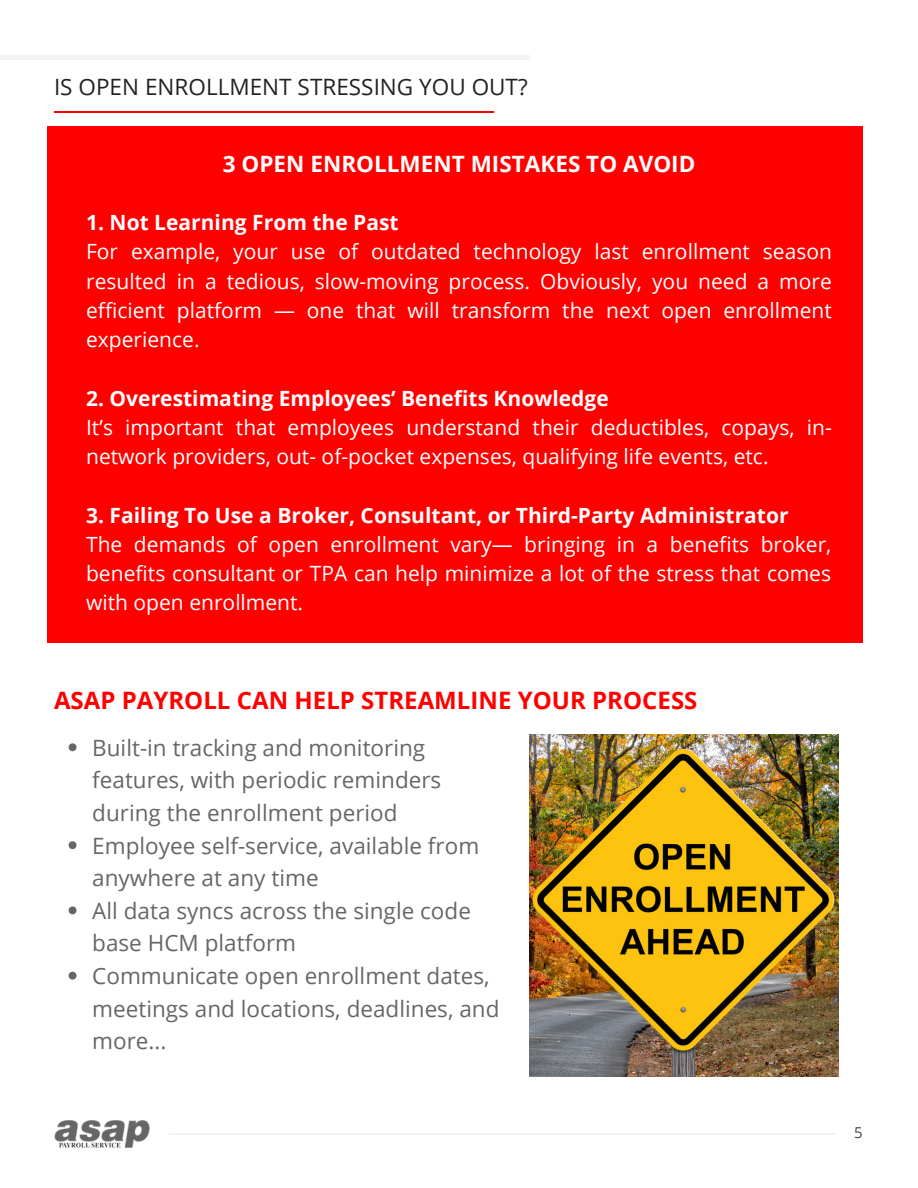
<style>
.page{position:relative;width:918px;height:1188px;background:#fff}
.page>*{position:absolute;margin:0;border:0;box-sizing:border-box;transform-origin:0 0}
.t1{font:700 24px "Open Sans";color:#fe0000}
.t2{font:22.5px/32.7px "Open Sans";color:#666}
.t3{font:22.5px "Open Sans";color:#222}
.t4{font:700 22.5px "Open Sans";color:#fff}
.t5{font:21px/29.2px "Open Sans";color:#fff;text-align:justify}
.t6{font:700 21px "Open Sans";color:#fff}
.t7{font:15px "Open Sans";color:#444}
</style>
<div class="page">
<img style="left:54px;top:1120px;width:96px;height:28px">
<hr style="left:0;top:56px;width:529px;height:4px;background:#f2f2f2">
<hr style="left:54px;top:111px;width:439px;height:1px;background:#fe0000">
<hr style="left:169px;top:1133px;width:666px;height:2px;background:#f2f2f2">
<div style="left:47px;top:126px;width:816px;height:516px;background:#fe0000"></div>
<img style="left:529px;top:734px;width:310px;height:342px">
<svg style="left:69px;top:743px;width:7px;height:8px"></svg>
<svg style="left:69px;top:841px;width:7px;height:8px"></svg>
<svg style="left:69px;top:906px;width:7px;height:8px"></svg>
<svg style="left:69px;top:972px;width:7px;height:8px"></svg>
<p class="t3" style="left:54px;top:71px;width:475px">IS OPEN ENROLLMENT STRESSING YOU OUT?</p>
<p class="t4" style="left:223px;top:148px;width:474px">3 OPEN ENROLLMENT MISTAKES TO AVOID</p>
<p class="t6" style="left:86px;top:208px;width:314px">1. Not Learning From the Past</p>
<p class="t5" style="left:86px;top:237px;width:747px">For example, your use of outdated technology last enrollment season resulted in a tedious, slow-moving process. Obviously, you need a more efficient platform — one that will transform the next open enrollment experience.</p>
<p class="t6" style="left:86px;top:383px;width:524px">2. Overestimating Employees’ Benefits Knowledge</p>
<p class="t5" style="left:86px;top:412px;width:747px">It’s important that employees understand their deductibles, copays, in&shy;network providers, out- of-pocket expenses, qualifying life events, etc.</p>
<p class="t6" style="left:86px;top:500px;width:704px">3. Failing To Use a Broker, Consultant, or Third-Party Administrator</p>
<p class="t5" style="left:86px;top:529px;width:747px">The demands of open enrollment vary— bringing in a benefits broker, benefits consultant or TPA can help minimize a lot of the stress that comes with open enrollment.</p>
<p class="t1" style="left:54px;top:683px;width:645px">ASAP PAYROLL CAN HELP STREAMLINE YOUR PROCESS</p>
<p class="t2" style="left:92px;top:731px;width:409px">Built-in tracking and monitoring features, with periodic reminders during the enrollment period<br>Employee self-service, available from anywhere at any time<br>All data syncs across the single code base HCM platform<br>Communicate open enrollment dates, meetings and locations, deadlines, and more...</p>
<p class="t7" style="left:854px;top:1122px;width:10px">5</p>
</div>
